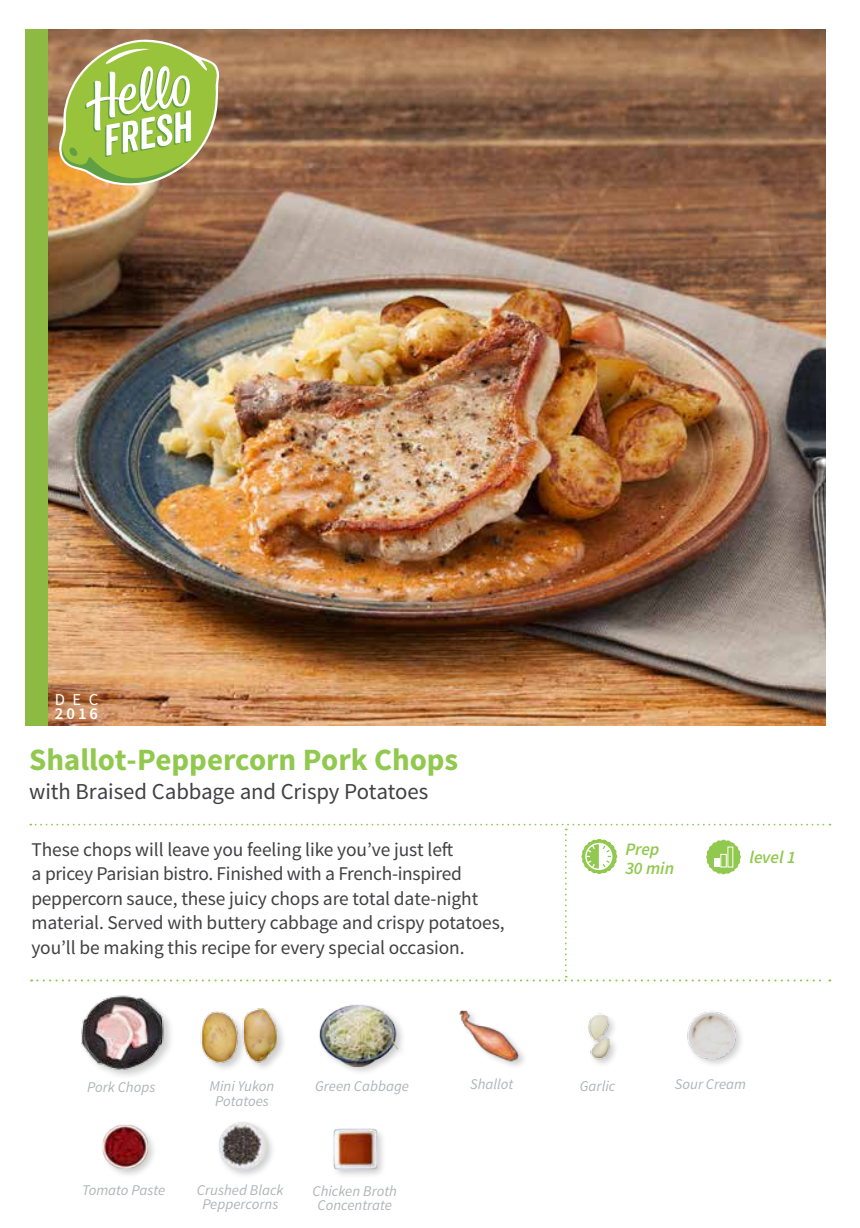
<style>
.page{position:relative;width:860px;height:1228px;background:#fff}
.page>*{position:absolute;margin:0;border:0;box-sizing:border-box;transform-origin:0 0}
.t1{font:700 30.97px "Source Sans Pro";letter-spacing:-.005em;color:#91c84e}
.t2{font:22.75px "Source Sans Pro";letter-spacing:-.01em;color:#414042}
.t3{font:19.43px/24.5px "Source Sans Pro";letter-spacing:-.005em;color:#414042}
.t4{font:italic 600 17.5px/18.6px "Source Sans Pro";color:#91c84e}
.t5{font:600 16.62px "Source Sans Pro";color:#fff}
.t6{font:16.62px "Source Sans Pro";color:#fff}
.t7{font:italic 14.88px/14.3px "Source Sans Pro";color:#b1b4b6;text-align:center}
</style>
<div class="page">
<img style="left:48px;top:29px;width:777px;height:696px">
<div style="left:26px;top:29px;width:22px;height:696px;background:#8cba42"></div>
<svg style="left:55px;top:39px;width:164px;height:158px;background:#afb664"></svg>
<svg style="left:30px;top:823px;width:800px;height:158px"></svg>
<img style="left:219px;top:1122px;width:54px;height:53px">
<img style="left:333px;top:1128px;width:50px;height:47px">
<img style="left:588px;top:1013px;width:27px;height:51px">
<img style="left:687px;top:1012px;width:54px;height:52px">
<img style="left:81px;top:995px;width:90px;height:79px">
<div style="left:200px;top:1007px;width:87px;height:65px;background:#000;opacity:.2"></div>
<img style="left:200px;top:1007px;width:81px;height:62px">
<div style="left:317px;top:1002px;width:90px;height:74px;background:#000;opacity:.2"></div>
<img style="left:317px;top:1002px;width:85px;height:63px">
<img style="left:459px;top:1010px;width:65px;height:56px">
<div style="left:100px;top:1122px;width:58px;height:57px;background:#000;opacity:.2"></div>
<img style="left:100px;top:1122px;width:53px;height:47px">
<p class="t6" style="left:55px;top:689px;width:45px">DEC</p>
<p class="t5" style="left:55px;top:702px;width:45px">2016</p>
<h1 class="t1" style="left:29px;top:739px;width:430px">Shallot-Peppercorn Pork Chops</h1>
<p class="t2" style="left:29px;top:777px;width:400px">with Braised Cabbage and Crispy Potatoes</p>
<p class="t3" style="left:31px;top:837px;width:474px">These chops will leave you feeling like you’ve just left<br>a pricey Parisian bistro. Finished with a French-inspired peppercorn sauce, these juicy chops are total date-night material. Served with buttery cabbage and crispy potatoes, you’ll be making this recipe for every special occasion.</p>
<p class="t4" style="left:625px;top:840px;width:50px">Prep<br>30 min</p>
<p class="t4" style="left:749px;top:848px;width:48px">level 1</p>
<p class="t7" style="left:315px;top:1079px;width:95px">Green Cabbage</p>
<p class="t7" style="left:470px;top:1076px;width:45px">Shallot</p>
<p class="t7" style="left:87px;top:1079px;width:70px">Pork Chops</p>
<p class="t7" style="left:209px;top:1078px;width:66px">Mini Yukon</p>
<p class="t7" style="left:579px;top:1078px;width:37px">Garlic</p>
<p class="t7" style="left:674px;top:1076px;width:73px">Sour Cream</p>
<p class="t7" style="left:215px;top:1093px;width:55px">Potatoes</p>
<p class="t7" style="left:82px;top:1182px;width:84px">Tomato Paste</p>
<p class="t7" style="left:197px;top:1182px;width:88px">Crushed Black<br>Peppercorns</p>
<p class="t7" style="left:312px;top:1183px;width:86px">Chicken Broth<br>Concentrate</p>
</div>
